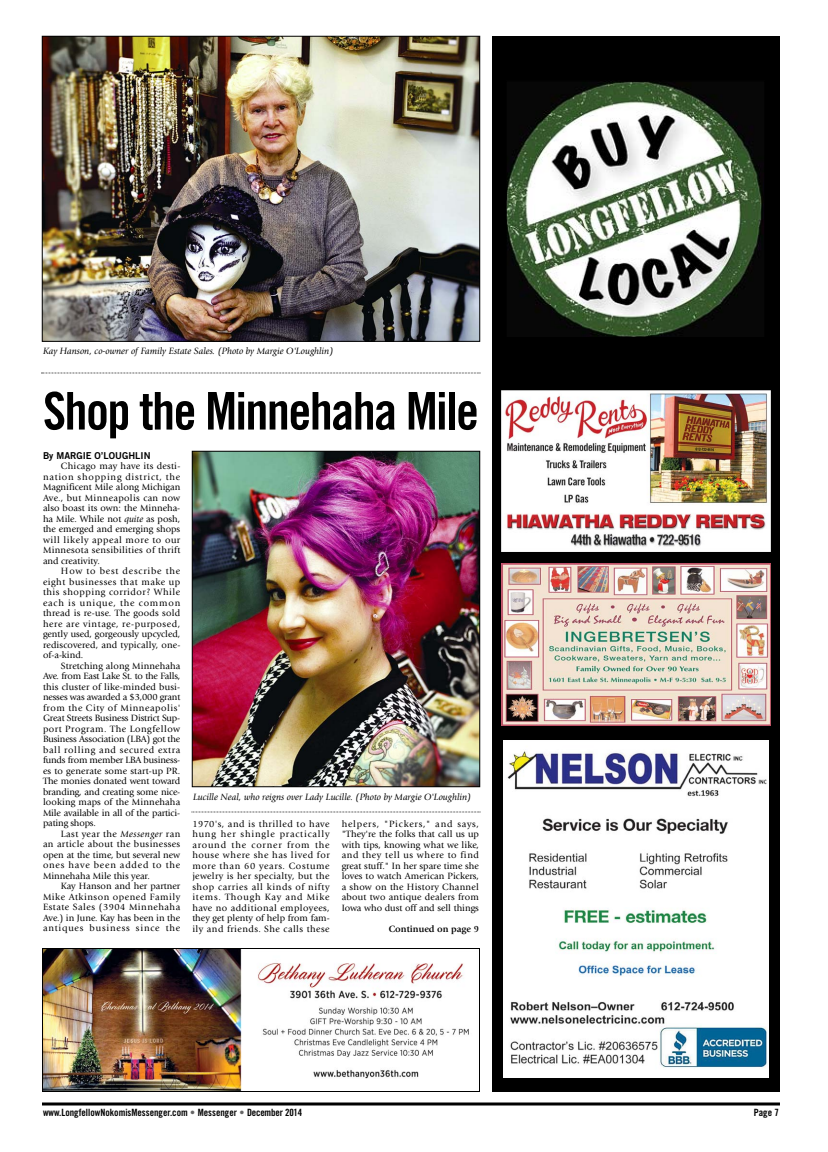
<style>
.page{position:relative;width:828px;height:1152px;background:#fff}
.page>*{position:absolute;margin:0;border:0;box-sizing:border-box;transform-origin:0 0}
.t1{font:52px "Trade Gothic Bold Cond Twenty";letter-spacing:-.03em;color:#000}
.t2{font:10px "Trade Gothic Bold Cond Twenty";color:#000}
.t3{font:9.5px/10.5px "Giovanni";color:#000;text-align:justify}
.t4{font:italic 9.5px "Giovanni";color:#000}
.t5{font:9.5px "Trade Gothic Bold Two";color:#000}
.t6{font:700 9.5px "Giovanni";color:#000}
.s1{font-style:italic}
.s2{color:#666}
</style>
<div class="page">
<svg style="left:42px;top:1102px;width:738px;height:4px"></svg>
<div style="left:492px;top:36px;width:288px;height:1056px;background:#000"></div>
<img style="left:508px;top:82px;width:255px;height:254px">
<img style="left:504px;top:741px;width:264px;height:336px">
<div style="left:501px;top:738px;width:270px;height:342px;border:2px solid #000"></div>
<img style="left:501px;top:390px;width:270px;height:162px">
<img style="left:501px;top:564px;width:270px;height:162px">
<img style="left:44px;top:950px;width:425px;height:140px">
<div style="left:42px;top:948px;width:438px;height:144px;border:1px solid #000"></div>
<img style="left:44px;top:38px;width:434px;height:302px">
<div style="left:42px;top:36px;width:438px;height:306px;border:1px solid #000"></div>
<svg style="left:42px;top:372px;width:439px;height:2px"></svg>
<img style="left:194px;top:453px;width:284px;height:332px">
<div style="left:192px;top:451px;width:288px;height:336px;border:1px solid #000"></div>
<svg style="left:192px;top:812px;width:289px;height:1px"></svg>
<p class="t4" style="left:43px;top:347px;width:292px">Kay Hanson, co-owner of Family Estate Sales. (Photo by Margie O'Loughlin)</p>
<h1 class="t1" style="left:43px;top:392px;width:438px">Shop the Minnehaha Mile</h1>
<p class="t5" style="left:43px;top:452px;width:109px">By MARGIE O’LOUGHLIN</p>
<p class="t3" style="left:43px;top:462px;width:139px;text-indent:18px">Chicago may have its desti&shy;nation shopping district, the Magnificent Mile along Michigan Ave., but Minneapolis can now also boast its own: the Minneha&shy;ha Mile. While not <span class="s1">quite</span> as posh, the emerged and emerging shops will likely appeal more to our Minnesota sensibilities of thrift and creativity.</p>
<p class="t3" style="left:43px;top:567px;width:139px;text-indent:18px">How to best describe the eight businesses that make up this shopping corridor? While each is unique, the common thread is re-use. The goods sold here are vintage, re-purposed, gently used, gorgeously upcycled, rediscovered, and typically, one&shy;of-a-kind.</p>
<p class="t3" style="left:43px;top:661px;width:139px;text-indent:18px">Stretching along Minnehaha Ave. from East Lake St. to the Falls, this cluster of like-minded busi&shy;nesses was awarded a $3,000 grant from the City of Minneapolis' Great Streets Business District Sup&shy;port Program. The Longfellow Business Association (LBA) got the ball rolling and secured extra funds from member LBA business&shy;es to generate some start-up PR.<br>The monies donated went toward branding, and creating some nice&shy;looking maps of the Minnehaha Mile available in all of the partici&shy;pating shops.</p>
<p class="t3" style="left:43px;top:829px;width:139px;text-indent:18px">Last year the <span class="s1">Messenger</span> ran an article about the businesses open at the time, but several new ones have been added to the Minnehaha Mile this year.</p>
<p class="t3" style="left:43px;top:882px;width:139px;text-indent:18px">Kay Hanson and her partner Mike Atkinson opened Family Estate Sales (3904 Minnehaha Ave.) in June. Kay has been in the antiques business since the</p>
<p class="t4" style="left:193px;top:793px;width:280px">Lucille Neal, who reigns over Lady Lucille. (Photo by Margie O'Loughlin)</p>
<p class="t3" style="left:192px;top:819px;width:139px">1970's, and is thrilled to have hung her shingle practically around the corner from the house where she has lived for more than 60 years. Costume jewelry is her specialty, but the shop carries all kinds of nifty items. Though Kay and Mike have no additional employees, they get plenty of help from fam&shy;ily and friends. She calls these</p>
<p class="t3" style="left:342px;top:819px;width:139px">helpers, "Pickers," and says, "They're the folks that call us up with tips, knowing what we like, and they tell us where to find great stuff." In her spare time she loves to watch American Pickers, a show on the History Channel about two antique dealers from Iowa who dust off and sell things</p>
<p class="t6" style="left:389px;top:925px;width:92px">Continued on page 9</p>
<p class="t2" style="left:43px;top:1109px;width:261px">www.LongfellowNokomisMessenger.com <span class="s2">•</span> Messenger <span class="s2">•</span> December 2014</p>
<p class="t2" style="left:754px;top:1109px;width:27px">Page 7</p>
</div>
